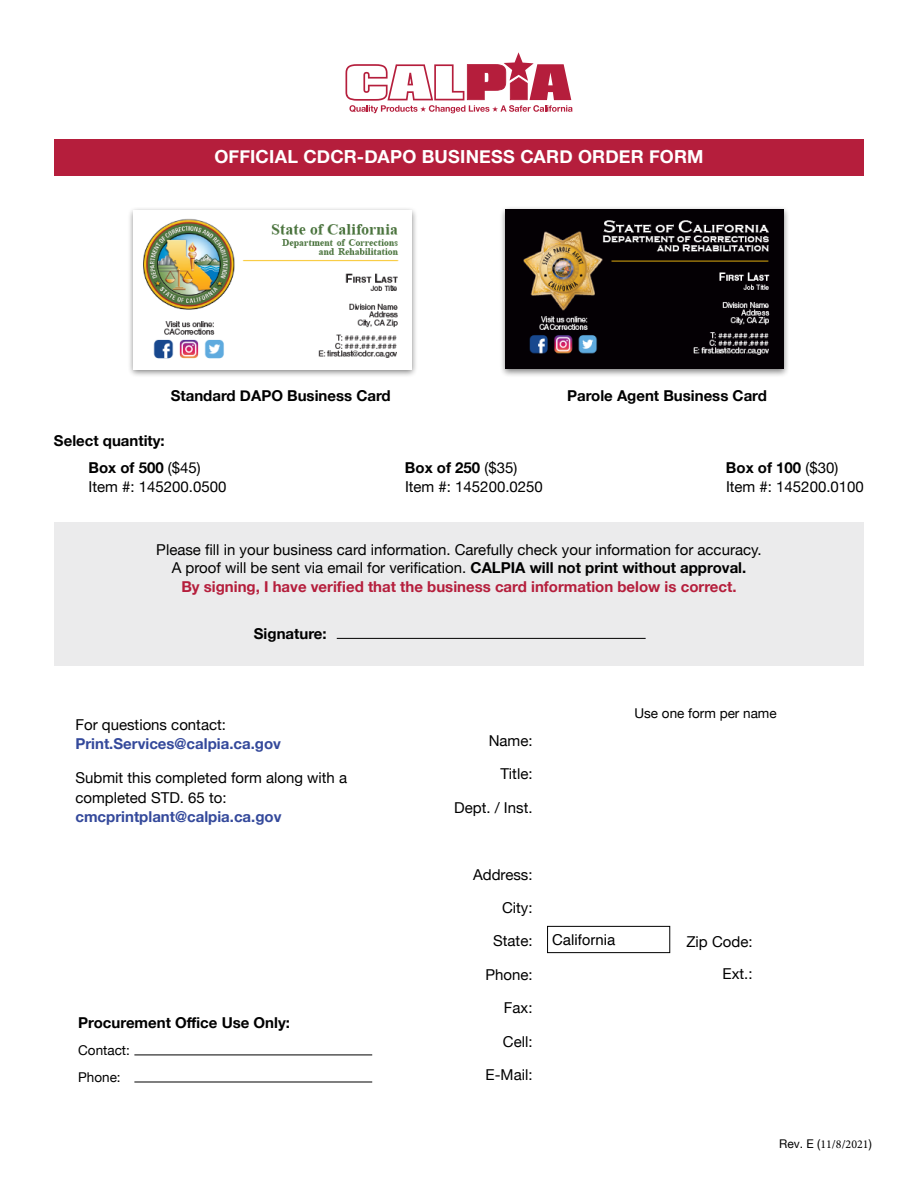
<style>
.page{position:relative;width:918px;height:1188px;background:#fff}
.page>*{position:absolute;margin:0;border:0;box-sizing:border-box;transform-origin:0 0}
.t1{font:700 18px "Helvetica Neue";letter-spacing:.01em;color:#fff}
.t2{font:15px/18px "Helvetica Neue";color:#000;text-align:center}
.t3{font:700 15px "Helvetica Neue";color:#000}
.t4{font:700 15px "Helvetica Neue";color:#b51e3c}
.t5{font:700 15px "Helvetica Neue";color:#34499b}
.t6{font:15px "Helvetica";color:#000}
.t7{font:13.5px "Helvetica Neue";color:#000}
.t8{font:12px "Minion Pro";color:#000}
.s1{font-weight:400}
.s2{font-weight:700}
.s3{font-family:"Helvetica Neue"}
</style>
<div class="page">
<div style="left:54px;top:522px;width:810px;height:144px;background:#ebebec"></div>
<svg style="left:346px;top:52px;width:226px;height:61px"></svg>
<div style="left:54px;top:139px;width:810px;height:36px;background:#b51e3c"></div>
<div style="left:127px;top:207px;width:290px;height:171px;background:#000;opacity:.5"></div>
<img style="left:133px;top:210px;width:278px;height:159px">
<div style="left:500px;top:206px;width:290px;height:172px;background:#000;opacity:.5"></div>
<img style="left:506px;top:210px;width:278px;height:158px">
<hr style="left:134px;top:1055px;width:238px;height:1px;background:#000">
<hr style="left:134px;top:1082px;width:238px;height:1px;background:#000">
<div style="left:547px;top:926px;width:123px;height:27px;border:1px solid #000"></div>
<hr style="left:337px;top:638px;width:309px;height:1px;background:#000">
<h1 class="t1" style="left:214px;top:142px;width:491px">OFFICIAL CDCR-DAPO BUSINESS CARD ORDER FORM</h1>
<p class="t3" style="left:171px;top:383px;width:222px">Standard DAPO Business Card</p>
<p class="t3" style="left:567px;top:383px;width:201px">Parole Agent Business Card</p>
<h2 class="t3" style="left:54px;top:429px;width:112px">Select quantity:</h2>
<p class="t3" style="left:88px;top:456px;width:114px">Box of 500 <span class="s1">($45)</span></p>
<p class="t3" style="left:405px;top:456px;width:114px">Box of 250 <span class="s1">($35)</span></p>
<p class="t3" style="left:726px;top:456px;width:114px">Box of 100 <span class="s1">($30)</span></p>
<p class="t2" style="left:88px;top:479px;width:139px">Item #: 145200.0500</p>
<p class="t2" style="left:405px;top:479px;width:139px">Item #: 145200.0250</p>
<p class="t2" style="left:726px;top:479px;width:139px">Item #: 145200.0100</p>
<p class="t2" style="left:156px;top:541px;width:607px">Please fill in your business card information. Carefully check your information for accuracy.<br>A proof will be sent via email for verification. <span class="s2">CALPIA will not print without approval.</span></p>
<p class="t4" style="left:181px;top:575px;width:557px">By signing, I have verified that the business card information below is correct.</p>
<p class="t3" style="left:254px;top:622px;width:74px">Signature:</p>
<p class="t2" style="left:75px;top:716px;width:152px">For questions contact:</p>
<p class="t5" style="left:75px;top:732px;width:207px">Print.Services@calpia.ca.gov</p>
<p class="t2" style="left:75px;top:769px;width:273px;line-height:19.5px;text-align:left">Submit this completed form along with a completed STD. 65 to:</p>
<p class="t5" style="left:75px;top:805px;width:208px">cmcprintplant@calpia.ca.gov</p>
<p class="t3" style="left:78px;top:1011px;width:213px">Procurement Office Use Only:</p>
<p class="t7" style="left:78px;top:1041px;width:53px">Contact:</p>
<p class="t7" style="left:78px;top:1068px;width:44px">Phone:</p>
<p class="t2" style="left:489px;top:732px;width:45px">Name:</p>
<p class="t2" style="left:500px;top:766px;width:34px">Title:</p>
<p class="t2" style="left:454px;top:799px;width:80px">Dept. / Inst.</p>
<p class="t2" style="left:473px;top:866px;width:61px">Address:</p>
<p class="t2" style="left:502px;top:900px;width:32px">City:</p>
<p class="t2" style="left:493px;top:933px;width:41px">State:</p>
<p class="t2" style="left:485px;top:966px;width:49px">Phone:</p>
<p class="t2" style="left:504px;top:1000px;width:30px">Fax:</p>
<p class="t2" style="left:503px;top:1033px;width:31px">Cell:</p>
<p class="t2" style="left:486px;top:1067px;width:48px">E-Mail:</p>
<p class="t7" style="left:634px;top:704px;width:144px">Use one form per name</p>
<p class="t6" style="left:552px;top:928px;width:65px">California</p>
<p class="t2" style="left:686px;top:933px;width:68px">Zip Code:</p>
<p class="t2" style="left:723px;top:966px;width:31px">Ext.:</p>
<p class="t8" style="left:779px;top:1136px;width:94px"><span class="s3">Rev. E (</span>11/8/2021<span class="s3">)</span></p>
</div>
